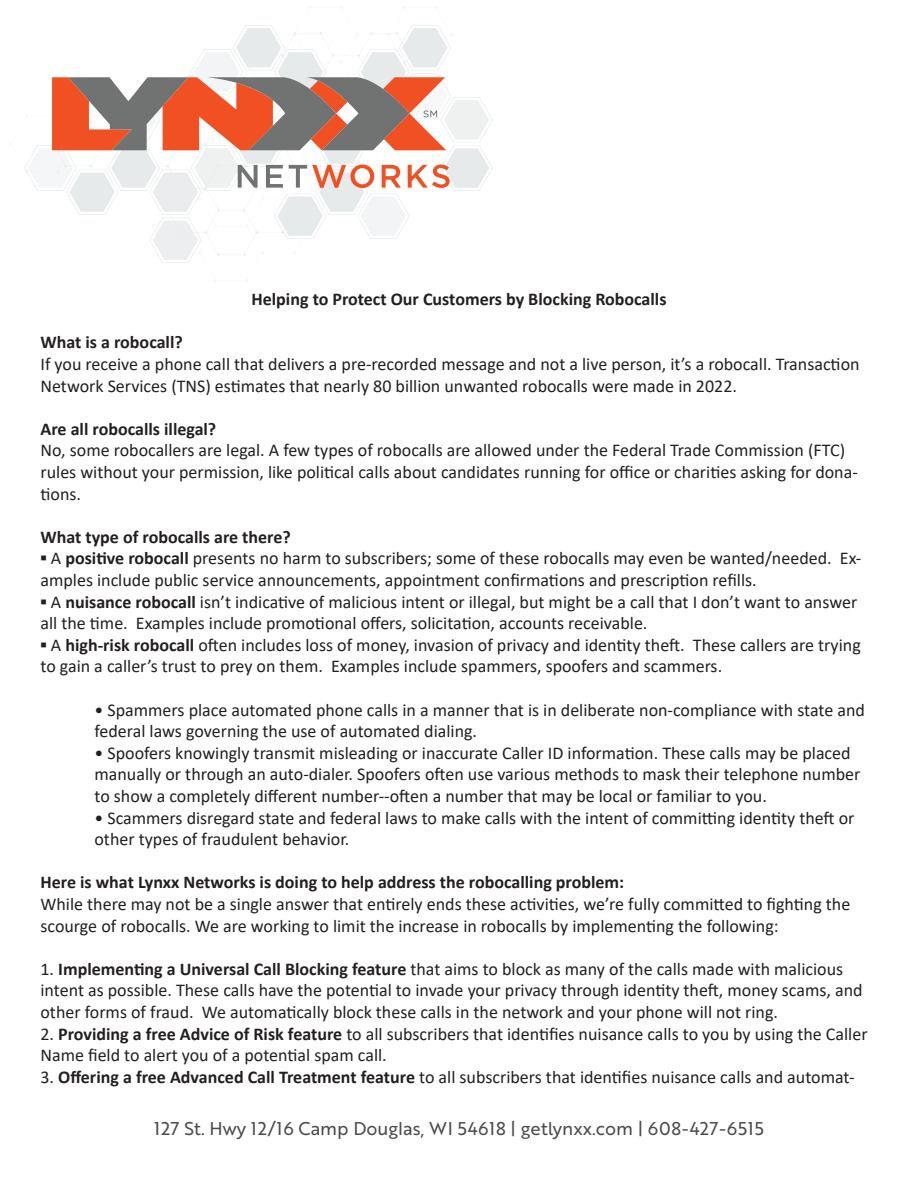
<style>
.page{position:relative;width:918px;height:1188px;background:#fff}
.page>*{position:absolute;margin:0;border:0;box-sizing:border-box;transform-origin:0 0}
.Paragraph{font:18px/21.6px "Calibri";color:#231f20}
.Paragraph-2{font:700 18px "Calibri";color:#231f20}
.t1{font:18px "Brother 1816 Regular";color:#4b4c4d}
.s1{font-family:"Franklin Gothic";font-weight:500}
.s2{font-weight:700}
</style>
<div class="page">
<img style="left:24px;top:25px;width:469px;height:238px">
<svg style="left:238px;top:165px;width:20px;height:23px"></svg>
<svg style="left:266px;top:165px;width:17px;height:23px"></svg>
<svg style="left:289px;top:165px;width:85px;height:23px"></svg>
<svg style="left:382px;top:165px;width:19px;height:23px"></svg>
<svg style="left:408px;top:165px;width:42px;height:23px"></svg>
<svg style="left:52px;top:77px;width:394px;height:73px"></svg>
<p class="Paragraph-2" style="left:251px;top:286px;width:417px">Helping to Protect Our Customers by Blocking Robocalls</p>
<p class="Paragraph-2" style="left:40px;top:330px;width:144px">What is a robocall?</p>
<p class="Paragraph" style="left:40px;top:353px;width:821px">If you receive a phone call that delivers a pre-recorded message and not a live person, it’s a robocall. Transaction<br>Network Services (TNS) estimates that nearly 80 billion unwanted robocalls were made in 2022.</p>
<p class="Paragraph-2" style="left:40px;top:416px;width:177px">Are all robocalls illegal?</p>
<p class="Paragraph" style="left:40px;top:439px;width:819px">No, some robocallers are legal. A few types of robocalls are allowed under the Federal Trade Commission (FTC) rules without your permission, like political calls about candidates running for office or charities asking for dona&shy;tions.</p>
<p class="Paragraph-2" style="left:40px;top:524px;width:252px">What type of robocalls are there?</p>
<p class="Paragraph" style="left:40px;top:547px;width:822px"><span class="s1">▪</span> A <span class="s2">positive robocall</span> presents no harm to subscribers; some of these robocalls may even be wanted/needed. Ex&shy;amples include public service announcements, appointment confirmations and prescription refills.</p>
<p class="Paragraph" style="left:40px;top:590px;width:818px"><span class="s1">▪</span> A <span class="s2">nuisance robocall</span> isn’t indicative of malicious intent or illegal, but might be a call that I don’t want to answer all the time. Examples include promotional offers, solicitation, accounts receivable.</p>
<p class="Paragraph" style="left:40px;top:633px;width:822px"><span class="s1">▪</span> A <span class="s2">high-risk robocall</span> often includes loss of money, invasion of privacy and identity theft. These callers are trying to gain a caller’s trust to prey on them. Examples include spammers, spoofers and scammers.</p>
<p class="Paragraph" style="left:94px;top:698px;width:772px">• Spammers place automated phone calls in a manner that is in deliberate non-compliance with state and federal laws governing the use of automated dialing.</p>
<p class="Paragraph" style="left:94px;top:741px;width:768px">• Spoofers knowingly transmit misleading or inaccurate Caller ID information. These calls may be placed manually or through an auto-dialer. Spoofers often use various methods to mask their telephone number to show a completely different number--often a number that may be local or familiar to you.</p>
<p class="Paragraph" style="left:94px;top:806px;width:762px">• Scammers disregard state and federal laws to make calls with the intent of committing identity theft or other types of fraudulent behavior.</p>
<p class="Paragraph-2" style="left:40px;top:870px;width:585px">Here is what Lynxx Networks is doing to help address the robocalling problem:</p>
<p class="Paragraph" style="left:40px;top:893px;width:811px">While there may not be a single answer that entirely ends these activities, we’re fully committed to fighting the scourge of robocalls. We are working to limit the increase in robocalls by implementing the following:</p>
<p class="Paragraph" style="left:40px;top:957px;width:824px">1. <span class="s2">Implementing a Universal Call Blocking feature</span> that aims to block as many of the calls made with malicious intent as possible. These calls have the potential to invade your privacy through identity theft, money scams, and other forms of fraud. We automatically block these calls in the network and your phone will not ring.</p>
<p class="Paragraph" style="left:40px;top:1022px;width:829px">2. <span class="s2">Providing a free Advice of Risk feature</span> to all subscribers that identifies nuisance calls to you by using the Caller<br>Name field to alert you of a potential spam call.</p>
<p class="Paragraph" style="left:40px;top:1065px;width:816px">3. <span class="s2">Offering a free Advanced Call Treatment feature</span> to all subscribers that identifies nuisance calls and automat-</p>
<p class="t1" style="left:154px;top:1115px;width:611px">127 St. Hwy 12/16 Camp Douglas, WI 54618 | getlynxx.com | 608-427-6515</p>
</div>
